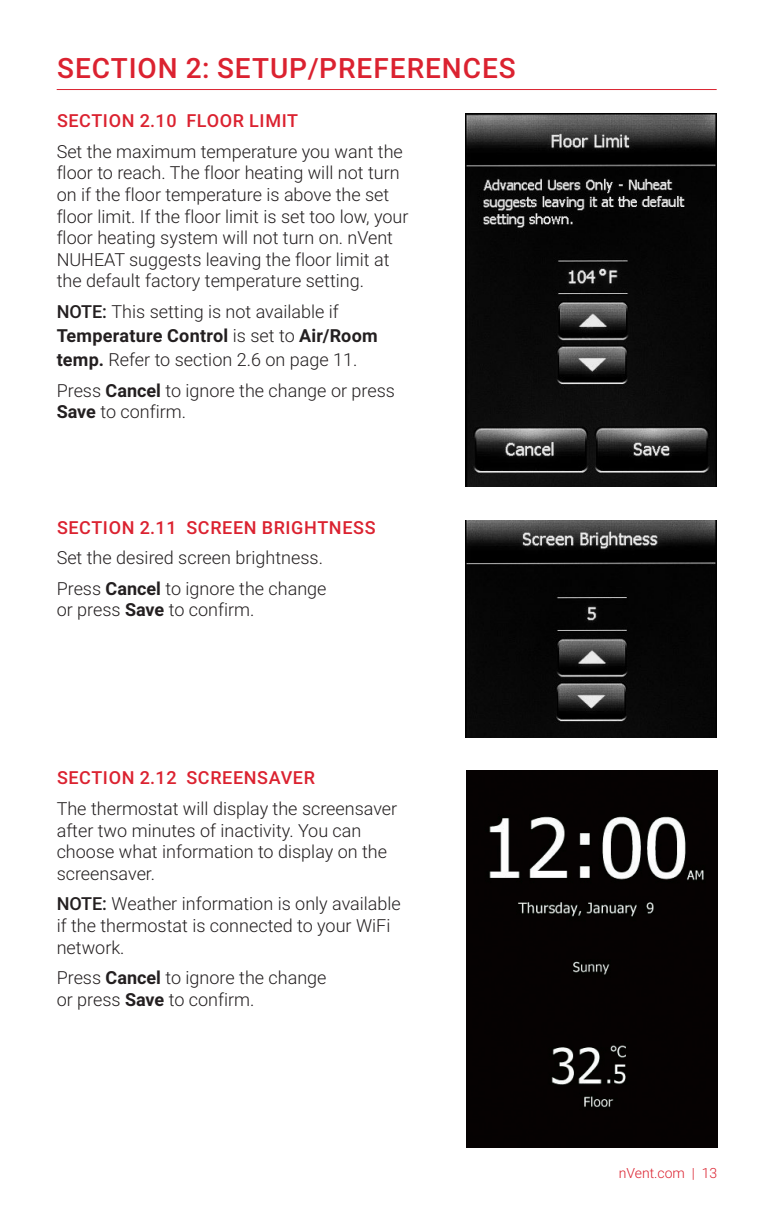
<style>
.page{position:relative;width:774px;height:1224px;background:#fff}
.page>*{position:absolute;margin:0;border:0;box-sizing:border-box;transform-origin:0 0}
.Heading{font:500 28px "Roboto";letter-spacing:.035em;color:#db2230}
.nVent_Body{font:300 18px/21.6px "Roboto";color:#231f20}
.t1{font:500 18px "Roboto";letter-spacing:.035em;color:#db2230}
.t2{font:300 14px "Roboto";color:#db2230}
.s1{font-weight:500}
.s2{font-weight:700}
</style>
<div class="page">
<hr style="left:57px;top:89px;width:660px;height:1px;background:#db2230">
<img style="left:466px;top:771px;width:251px;height:376px">
<img style="left:466px;top:114px;width:251px;height:373px">
<img style="left:466px;top:520px;width:251px;height:218px">
<p class="Heading" style="left:57px;top:48px;width:460px">SECTION 2: SETUP/PREFERENCES</p>
<p class="t1" style="left:57px;top:108px;width:243px">SECTION 2.10 FLOOR LIMIT</p>
<p class="nVent_Body" style="left:57px;top:140px;width:353px">Set the maximum temperature you want the floor to reach. The floor heating will not turn on if the floor temperature is above the set floor limit. If the floor limit is set too low, your floor heating system will not turn on. nVent NUHEAT suggests leaving the floor limit at the default factory temperature setting.</p>
<p class="nVent_Body" style="left:57px;top:299px;width:323px;line-height:24px"><span class="s1">NOTE:</span> This setting is not available if<br><span class="s2">Temperature Control</span> is set to <span class="s2">Air/Room temp.</span> Refer to section 2.6 on page 11.</p>
<p class="nVent_Body" style="left:57px;top:379px;width:340px">Press <span class="s2">Cancel</span> to ignore the change or press<br><span class="s2">Save</span> to confirm.</p>
<p class="t1" style="left:57px;top:515px;width:320px">SECTION 2.11 SCREEN BRIGHTNESS</p>
<p class="nVent_Body" style="left:57px;top:546px;width:268px">Set the desired screen brightness.</p>
<p class="nVent_Body" style="left:57px;top:577px;width:271px">Press <span class="s2">Cancel</span> to ignore the change or press <span class="s2">Save</span> to confirm.</p>
<p class="t1" style="left:57px;top:765px;width:260px">SECTION 2.12 SCREENSAVER</p>
<p class="nVent_Body" style="left:57px;top:797px;width:342px">The thermostat will display the screensaver after two minutes of inactivity. You can choose what information to display on the screensaver.</p>
<p class="nVent_Body" style="left:57px;top:893px;width:346px"><span class="s1">NOTE:</span> Weather information is only available if the thermostat is connected to your WiFi network.</p>
<p class="nVent_Body" style="left:57px;top:966px;width:271px">Press <span class="s2">Cancel</span> to ignore the change or press <span class="s2">Save</span> to confirm.</p>
<p class="t2" style="left:619px;top:1163px;width:100px">nVent.com | 13</p>
</div>
